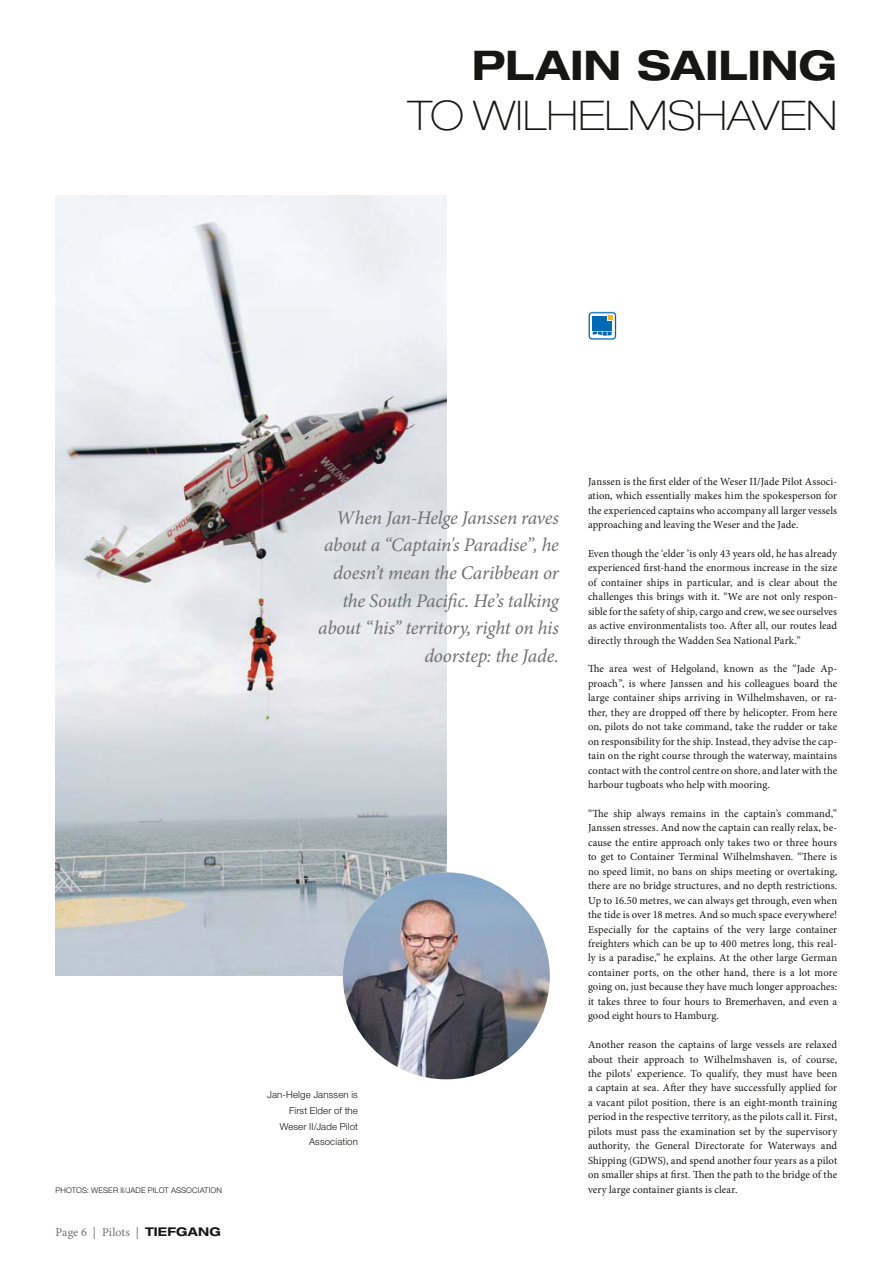
<style>
.page{position:relative;width:893px;height:1263px;background:#fff}
.page>*{position:absolute;margin:0;border:0;box-sizing:border-box;transform-origin:0 0}
.t1{font:100 expanded 40.95px "Helvetica Neue LT Std";letter-spacing:.005em;color:#161614}
.t2{font:700 expanded 40.95px "Helvetica Neue LT Std";letter-spacing:-.005em;color:#161614}
.t3{font:italic 19.2px/27.8px "Minion Pro";letter-spacing:-.015em;color:#706f6f;text-align:right}
.t4{font:12px "Minion Pro";letter-spacing:.005em;color:#706f6f}
.t5{font:10.8px/14.4px "Minion Pro";letter-spacing:.005em;color:#161614;text-align:justify}
.t6{font:300 9.6px/15.6px "Helvetica Neue LT Std";letter-spacing:.015em;color:#161614;text-align:right}
.t7{font:300 7.8px "Helvetica Neue LT Std";letter-spacing:.015em;color:#161614}
.s1{font-family:"Helvetica Neue LT Std";font-weight:700;font-stretch:expanded;color:#161614}
</style>
<div class="page">
<img style="left:55px;top:196px;width:391px;height:780px">
<img style="left:343px;top:872px;width:207px;height:207px;border-radius:50%">
<div style="left:588px;top:312px;width:28px;height:28px;border:1px solid #dadbda;border-radius:4px"></div>
<svg style="left:589px;top:313px;width:26px;height:26px"></svg>
<svg style="left:593px;top:315px;width:20px;height:21px"></svg>
<div style="left:589px;top:312px;width:27px;height:27px;border:1px solid #0469b4;border-radius:3px"></div>
<h1 class="t2" style="left:472px;top:42px;width:367px">PLAIN SAILING</h1>
<h1 class="t1" style="left:408px;top:100px;width:431px">TO WILHELMSHAVEN</h1>
<p class="t7" style="left:55px;top:1187px;width:168px">PHOTOS: WESER II/JADE PILOT ASSOCIATION</p>
<p class="t4" style="left:55px;top:1227px;width:167px">Page 6 | Pilots | <span class="s1">TIEFGANG</span></p>
<h2 class="t3" style="left:318px;top:505px;width:242px">When Jan-Helge Janssen raves about a “Captain's Paradise”, he doesn’t mean the Caribbean or the South Pacific. He’s talking about “his” territory, right on his doorstep: the Jade.</h2>
<p class="t6" style="left:267px;top:1088px;width:92px">Jan-Helge Janssen is<br>First Elder of the<br>Weser II/Jade Pilot<br>Association</p>
<p class="t5" style="left:588px;top:475px;width:251px">Janssen is the first elder of the Weser II/Jade Pilot Associ&shy;ation, which essentially makes him the spokesperson for the experienced captains who accompany all larger vessels approaching and leaving the Weser and the Jade.</p>
<p class="t5" style="left:588px;top:547px;width:251px">Even though the ‘elder ’is only 43 years old, he has already experienced first-hand the enormous increase in the size of container ships in particular, and is clear about the challenges this brings with it. “We are not only respon&shy;sible for the safety of ship, cargo and crew, we see ourselves as active environmentalists too. After all, our routes lead directly through the Wadden Sea National Park.”</p>
<p class="t5" style="left:588px;top:663px;width:251px">The area west of Helgoland, known as the “Jade Ap&shy;proach”, is where Janssen and his colleagues board the large container ships arriving in Wilhelmshaven, or ra&shy;ther, they are dropped off there by helicopter. From here on, pilots do not take command, take the rudder or take on responsibility for the ship. Instead, they advise the cap&shy;tain on the right course through the waterway, maintains contact with the control centre on shore, and later with the harbour tugboats who help with mooring.</p>
<p class="t5" style="left:588px;top:807px;width:251px">“The ship always remains in the captain’s command,” Janssen stresses. And now the captain can really relax, be&shy;cause the entire approach only takes two or three hours to get to Container Terminal Wilhelmshaven. “There is no speed limit, no bans on ships meeting or overtaking, there are no bridge structures, and no depth restrictions.<br>Up to 16.50 metres, we can always get through, even when the tide is over 18 metres. And so much space everywhere!<br>Especially for the captains of the very large container freighters which can be up to 400 metres long, this real&shy;ly is a paradise,” he explains. At the other large German container ports, on the other hand, there is a lot more going on, just because they have much longer approaches: it takes three to four hours to Bremerhaven, and even a good eight hours to Hamburg.</p>
<p class="t5" style="left:588px;top:1038px;width:251px">Another reason the captains of large vessels are relaxed about their approach to Wilhelmshaven is, of course, the pilots’ experience. To qualify, they must have been a captain at sea. After they have successfully applied for a vacant pilot position, there is an eight-month training period in the respective territory, as the pilots call it. First, pilots must pass the examination set by the supervisory authority, the General Directorate for Waterways and Shipping (GDWS), and spend another four years as a pilot on smaller ships at first. Then the path to the bridge of the very large container giants is clear.</p>
</div>
